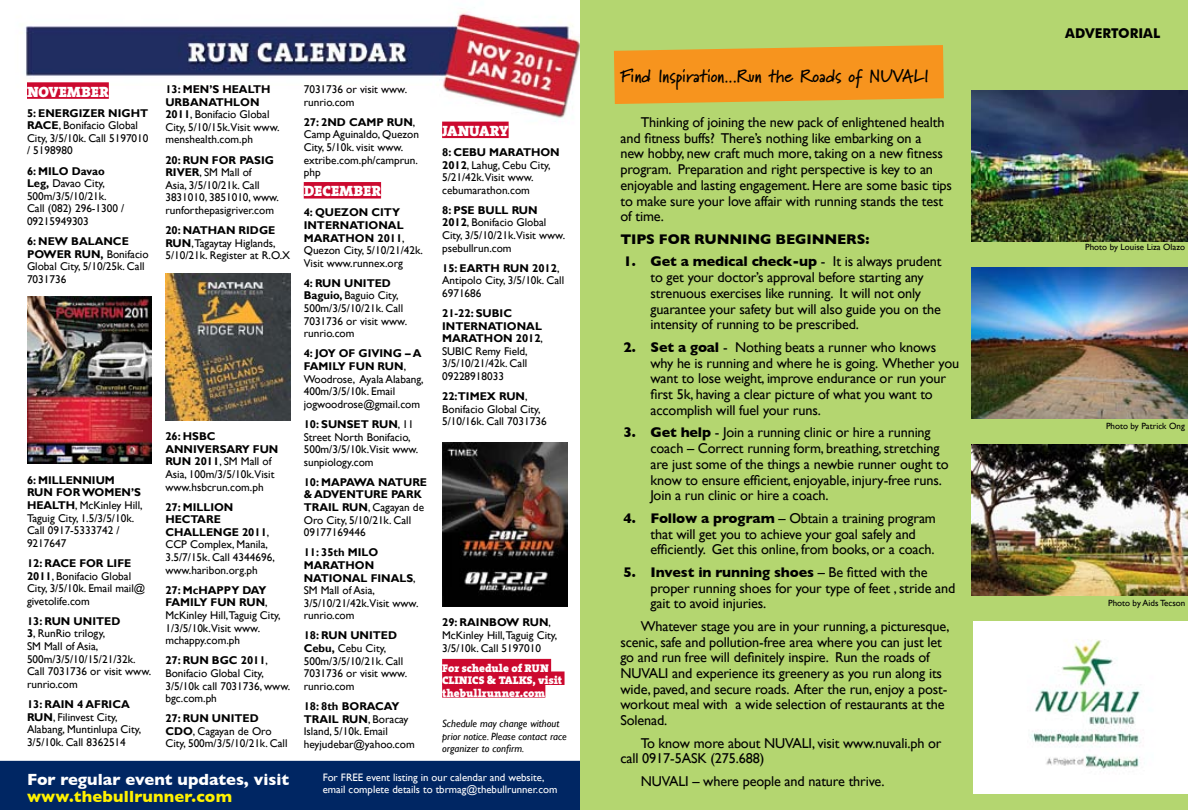
<style>
.page{position:relative;width:1188px;height:810px;background:#fff}
.page>*{position:absolute;margin:0;border:0;box-sizing:border-box;transform-origin:0 0}
.t1{font:700 18px "Marydale";color:#000}
.t2{font:700 16.5px "Gill Sans";color:#fff}
.t3{font:700 16.5px "Gill Sans";letter-spacing:.01em;color:#fff200}
.t4{font:900 15px "The Serif";color:#fff}
.t5{font:14.25px/15.8px "Gill Sans";letter-spacing:-.01em;color:#000}
.t6{font:700 14.25px "Gill Sans";letter-spacing:-.01em;color:#000}
.t7{font:700 13.5px "Futura BT";color:#000}
.t8{font:11.25px/12.6px "Gill Sans";color:#000}
.t9{font:900 11.25px/12.6px "The Serif";color:#fff}
.t10{font:10.8px/12px "Gill Sans";color:#fff}
.t11{font:italic 10.5px/12.3px "Gill Sans";color:#000}
.t12{font:9px "Gill Sans";color:#000}
.s1{font-weight:700}
</style>
<div class="page">
<img style="left:25px;top:12px;width:555px;height:127px">
<div style="left:27px;top:82px;width:82px;height:17px;background:#cc092f"></div>
<img style="left:27px;top:296px;width:125px;height:168px">
<div style="left:0;top:761px;width:580px;height:49px;background:#002663"></div>
<div style="left:442px;top:122px;width:67px;height:16px;background:#cc092f"></div>
<div style="left:442px;top:659px;width:109px;height:13px;background:#cc092f"></div>
<div style="left:442px;top:671px;width:123px;height:14px;background:#cc092f"></div>
<div style="left:442px;top:684px;width:103px;height:14px;background:#cc092f"></div>
<img style="left:442px;top:442px;width:125px;height:164px">
<img style="left:165px;top:274px;width:125px;height:146px">
<div style="left:304px;top:182px;width:77px;height:17px;background:#cc092f"></div>
<div style="left:580px;top:0;width:608px;height:810px;background:#b4d670"></div>
<svg style="left:614px;top:45px;width:330px;height:59px"></svg>
<img style="left:973px;top:621px;width:215px;height:173px">
<img style="left:972px;top:90px;width:216px;height:151px">
<img style="left:972px;top:267px;width:216px;height:151px">
<img style="left:972px;top:444px;width:216px;height:152px">
<h3 class="t4" style="left:27px;top:79px;width:83px">NOVEMBER</h3>
<p class="t8" style="left:27px;top:107px;width:123px"><span class="s1">5: ENERGIZER NIGHT<br>RACE</span>, Bonifacio Global<br>City, 3/5/10k. Call 5197010 / 5198980</p>
<p class="t8" style="left:27px;top:165px;width:99px"><span class="s1">6: MILO Davao<br>Leg,</span> Davao City,<br>500m/3/5/10/21k.<br>Call (082) 296-1300 /<br>09215949303</p>
<p class="t8" style="left:27px;top:235px;width:123px"><span class="s1">6: NEW BALANCE<br>POWER RUN,</span> Bonifacio<br>Global City, 5/10/25k. Call<br>7031736</p>
<p class="t8" style="left:165px;top:83px;width:116px"><span class="s1">13: MEN’S HEALTH<br>URBANATHLON<br>2011</span>, Bonifacio Global<br>City, 5/10/15k.Visit www. menshealth.com.ph</p>
<p class="t8" style="left:165px;top:154px;width:115px"><span class="s1">20: RUN FOR PASIG<br>RIVER</span>, SM Mall of<br>Asia, 3/5/10/21k. Call<br>3831010, 3851010, www. runforthepasigriver.com</p>
<p class="t8" style="left:165px;top:224px;width:126px"><span class="s1">20: NATHAN RIDGE<br>RUN</span>,Tagaytay Higlands,<br>5/10/21k. Register at R.O.X</p>
<p class="t8" style="left:165px;top:430px;width:115px"><span class="s1">26: HSBC<br>ANNIVERSARY FUN<br>RUN 2011</span>, SM Mall of<br>Asia, 100m/3/5/10k.Visit www.hsbcrun.com.ph</p>
<p class="t8" style="left:165px;top:501px;width:111px"><span class="s1">27: MILLION<br>HECTARE<br>CHALLENGE 2011</span>,<br>CCP Complex, Manila,<br>3.5/7/15k. Call 4344696, www.haribon.org.ph</p>
<p class="t8" style="left:165px;top:584px;width:117px"><span class="s1">27: McHAPPY DAY<br>FAMILY FUN RUN</span>,<br>McKinley Hill,Taguig City,<br>1/3/5/10k.Visit www. mchappy.com.ph</p>
<p class="t8" style="left:165px;top:654px;width:126px"><span class="s1">27: RUN BGC 2011</span>,<br>Bonifacio Global City,<br>3/5/10k call 7031736, www. bgc.com.ph</p>
<p class="t8" style="left:165px;top:712px;width:124px"><span class="s1">27: RUN UNITED<br>CDO</span>, Cagayan de Oro<br>City, 500m/3/5/10/21k. Call</p>
<p class="t8" style="left:27px;top:474px;width:117px"><span class="s1">6: MILLENNIUM<br>RUN FOR WOMEN’S<br>HEALTH</span>, McKinley Hill,<br>Taguig City, 1.5/3/5/10k.<br>Call 0917-5333742 /<br>9217647</p>
<p class="t8" style="left:27px;top:557px;width:120px"><span class="s1">12: RACE FOR LIFE<br>2011</span>, Bonifacio Global<br>City, 3/5/10k. Email mail@ givetolife.com</p>
<p class="t8" style="left:27px;top:615px;width:126px"><span class="s1">13: RUN UNITED<br>3</span>, RunRio trilogy,<br>SM Mall of Asia,<br>500m/3/5/10/15/21/32k.<br>Call 7031736 or visit www. runrio.com</p>
<p class="t8" style="left:27px;top:698px;width:116px"><span class="s1">13: RAIN 4 AFRICA<br>RUN</span>, Filinvest City,<br>Alabang, Muntinlupa City,<br>3/5/10k. Call 8362514</p>
<h2 class="t2" style="left:27px;top:770px;width:264px">For regular event updates, visit</h2>
<h2 class="t3" style="left:27px;top:786px;width:207px">www.thebullrunner.com</h2>
<p class="t8" style="left:304px;top:83px;width:105px">7031736 or visit www. runrio.com</p>
<p class="t8" style="left:304px;top:116px;width:117px"><span class="s1">27: 2ND CAMP RUN</span>,<br>Camp Aguinaldo, Quezon<br>City, 5/10k. visit www. extribe.com.ph/camprun. php</p>
<h3 class="t4" style="left:304px;top:179px;width:79px">DECEMBER</h3>
<p class="t8" style="left:304px;top:207px;width:121px"><span class="s1">4: QUEZON CITY<br>INTERNATIONAL<br>MARATHON 2011</span>,<br>Quezon City, 5/10/21/42k.<br>Visit www.runnex.org</p>
<p class="t8" style="left:304px;top:277px;width:105px"><span class="s1">4: RUN UNITED<br>Baguio,</span> Baguio City,<br>500m/3/5/10/21k. Call<br>7031736 or visit www. runrio.com</p>
<p class="t8" style="left:304px;top:348px;width:121px"><span class="s1">4: JOY OF GIVING – A<br>FAMILY FUN RUN</span>,<br>Woodrose, Ayala Alabang,<br>400m/3/5/10k. Email jogwoodrose@gmail.com</p>
<p class="t8" style="left:304px;top:418px;width:116px"><span class="s1">10: SUNSET RUN</span>, 11<br>Street North Bonifacio,<br>500m/3/5/10k.Visit www. sunpiology.com</p>
<p class="t8" style="left:304px;top:476px;width:125px"><span class="s1">10: MAPAWA NATURE &amp; ADVENTURE PARK<br>TRAIL RUN</span>, Cagayan de<br>Oro City, 5/10/21k. Call<br>09177169446</p>
<p class="t8" style="left:304px;top:546px;width:116px"><span class="s1">11: 35th MILO<br>MARATHON<br>NATIONAL FINALS</span>,<br>SM Mall of Asia,<br>3/5/10/21/42k.Visit www. runrio.com</p>
<p class="t8" style="left:304px;top:630px;width:105px"><span class="s1">18: RUN UNITED<br>Cebu,</span> Cebu City,<br>500m/3/5/10/21k. Call<br>7031736 or visit www. runrio.com</p>
<p class="t8" style="left:304px;top:700px;width:112px"><span class="s1">18: 8th BORACAY<br>TRAIL RUN</span>, Boracay<br>Island, 5/10k. Email heyjudebar@yahoo.com</p>
<h3 class="t4" style="left:442px;top:118px;width:68px">JANUARY</h3>
<p class="t8" style="left:442px;top:146px;width:119px"><span class="s1">8: CEBU MARATHON<br>2012</span>, Lahug, Cebu City,<br>5/21/42k.Visit www. cebumarathon.com</p>
<p class="t8" style="left:442px;top:204px;width:125px"><span class="s1">8: PSE BULL RUN<br>2012</span>, Bonifacio Global<br>City, 3/5/10/21k.Visit www. psebullrun.com</p>
<p class="t8" style="left:442px;top:262px;width:124px"><span class="s1">15: EARTH RUN 2012</span>,<br>Antipolo City, 3/5/10k. Call<br>6971686</p>
<p class="t8" style="left:442px;top:307px;width:103px"><span class="s1">21-22: SUBIC<br>INTERNATIONAL<br>MARATHON 2012</span>,<br>SUBIC Remy Field,<br>3/5/10/21/42k. Call<br>09228918033</p>
<p class="t8" style="left:442px;top:390px;width:106px"><span class="s1">22:TIMEX RUN</span>,<br>Bonifacio Global City,<br>5/10/16k. Call 7031736</p>
<p class="t8" style="left:442px;top:616px;width:117px"><span class="s1">29: RAINBOW RUN</span>,<br>McKinley Hill,Taguig City,<br>3/5/10k. Call 5197010</p>
<p class="t9" style="left:442px;top:661px;width:121px">For schedule of RUN<br>CLINICS &amp; TALKS, visit thebullrunner.com</p>
<p class="t11" style="left:442px;top:718px;width:126px">Schedule may change without prior notice. Please contact race organizer to confirm.</p>
<p class="t10" style="left:323px;top:771px;width:236px">For FREE event listing in our calendar and website, email complete details to tbrmag@thebullrunner.com</p>
<h1 class="t1" style="left:620px;top:65px;width:310px">Find Inspiration...Run the Roads of NUVALI</h1>
<p class="t5" style="left:620px;top:114px;width:333px;text-indent:20px">Thinking of joining the new pack of enlightened health and fitness buffs? There’s nothing like embarking on a<br>new hobby, new craft much more, taking on a new fitness program. Preparation and right perspective is key to an enjoyable and lasting engagement. Here are some basic tips to make sure your love affair with running stands the test of time.</p>
<p class="t6" style="left:620px;top:231px;width:250px">TIPS FOR RUNNING BEGINNERS:</p>
<p class="t5" style="left:650px;top:253px;width:292px;text-indent:-27px"><span class="s1">1. Get a medical check-up</span> - It is always prudent to get your doctor’s approval before starting any strenuous exercises like running. It will not only guarantee your safety but will also guide you on the intensity of running to be prescribed.</p>
<p class="t5" style="left:650px;top:339px;width:310px;text-indent:-27px"><span class="s1">2. Set a goal</span> - Nothing beats a runner who knows why he is running and where he is going. Whether you want to lose weight, improve endurance or run your first 5k, having a clear picture of what you want to accomplish will fuel your runs.</p>
<p class="t5" style="left:650px;top:424px;width:300px;text-indent:-27px"><span class="s1">3. Get help</span> - Join a running clinic or hire a running coach – Correct running form, breathing, stretching are just some of the things a newbie runner ought to know to ensure efficient, enjoyable, injury-free runs.<br>Join a run clinic or hire a coach.</p>
<p class="t5" style="left:650px;top:510px;width:287px;text-indent:-27px"><span class="s1">4. Follow a program</span> – Obtain a training program that will get you to achieve your goal safely and efficiently. Get this online, from books, or a coach.</p>
<p class="t5" style="left:650px;top:564px;width:306px;text-indent:-27px"><span class="s1">5. Invest in running shoes</span> – Be fitted with the proper running shoes for your type of feet , stride and gait to avoid injuries.</p>
<p class="t5" style="left:621px;top:618px;width:331px;text-indent:20px">Whatever stage you are in your running, a picturesque, scenic, safe and pollution-free area where you can just let go and run free will definitely inspire. Run the roads of NUVALI and experience its greenery as you run along its wide, paved, and secure roads. After the run, enjoy a post&shy;workout meal with a wide selection of restaurants at the Solenad.</p>
<p class="t5" style="left:621px;top:735px;width:323px;text-indent:20px">To know more about NUVALI, visit www.nuvali.ph or call 0917-5ASK (275.688)</p>
<p class="t5" style="left:641px;top:773px;width:245px">NUVALI – where people and nature thrive.</p>
<p class="t7" style="left:1065px;top:25px;width:96px">ADVERTORIAL</p>
<p class="t12" style="left:1085px;top:242px;width:101px">Photo by Louise Liza Olazo</p>
<p class="t12" style="left:1106px;top:421px;width:80px">Photo by Patrick Ong</p>
<p class="t12" style="left:1108px;top:598px;width:79px">Photo by Aids Tecson</p>
</div>
